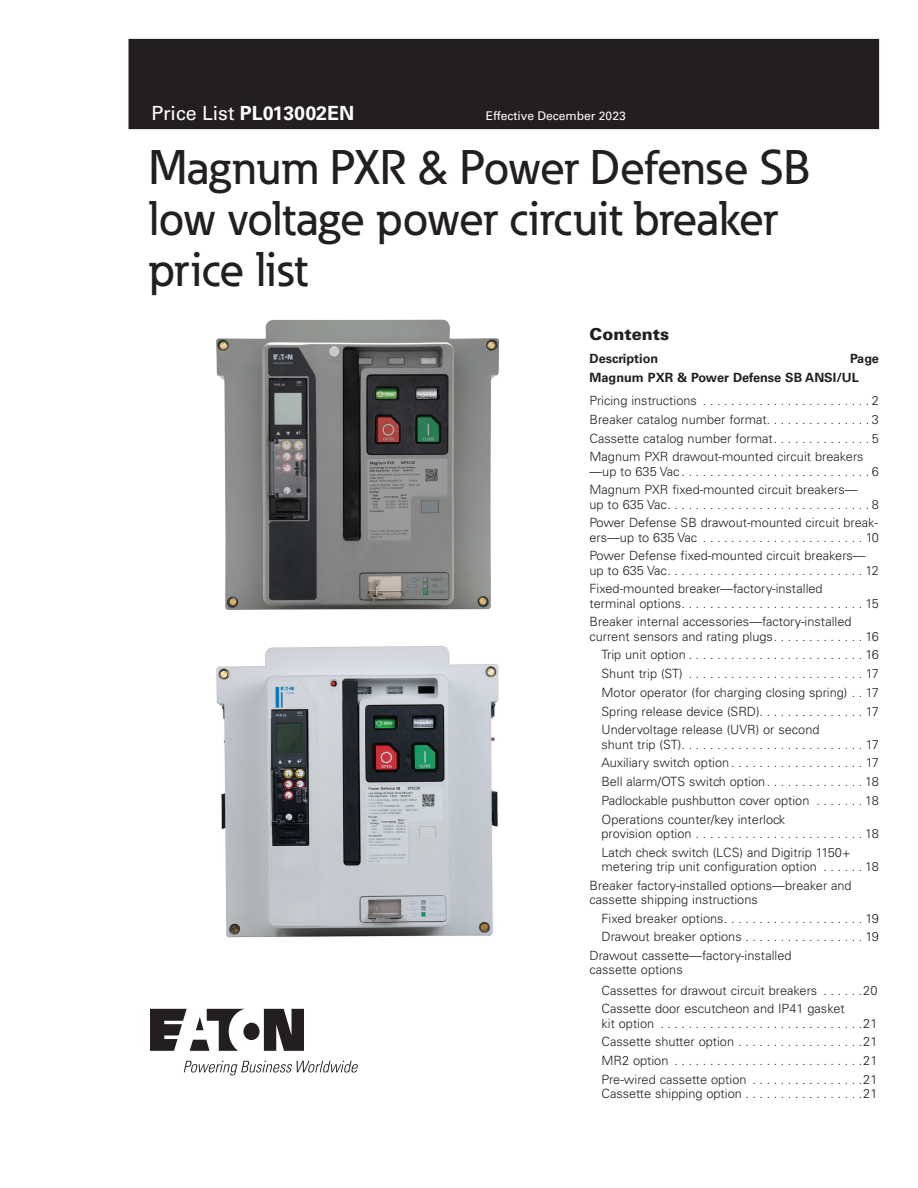
<style>
.page{position:relative;width:918px;height:1188px;background:#fff}
.page>*{position:absolute;margin:0;border:0;box-sizing:border-box;transform-origin:0 0}
._00_Product{font:500 48px/51px "Eaton";color:#231f20}
._00_Application{font:700 19.5px "Univers LT Std";color:#fff}
._01_Head1{font:900 16.5px "Univers LT Std";color:#231f20}
._10_TOC3__1_column{font:300 12.75px/14.2px "Univers LT Std";color:#231f20}
._10_TOC2__1_column{font:300 12.75px/14.2px "Univers LT Std";color:#231f20}
._02_Body{font:300 12.75px/14.2px "Univers LT Std";color:#231f20}
._10_TOC1{font:700 12.75px "Univers LT Std";color:#231f20}
._00_Brand_Effective{font:12px "Univers LT Std";color:#fff}
.s1{font-weight:400}
</style>
<div class="page">
<div style="left:129px;top:39px;width:750px;height:90px;background:#231f20"></div>
<svg style="left:150px;top:1009px;width:154px;height:42px"></svg>
<svg style="left:184px;top:1061px;width:174px;height:15px"></svg>
<img style="left:216px;top:319px;width:283px;height:291px">
<img style="left:216px;top:646px;width:283px;height:292px">
<p class="_00_Application" style="left:152px;top:101px;width:204px"><span class="s1">Price List</span> PL013002EN</p>
<p class="_00_Brand_Effective" style="left:486px;top:109px;width:141px">Effective December 2023</p>
<p class="_00_Product" style="left:148px;top:141px;width:662px">Magnum PXR &amp; Power Defense SB low voltage power circuit breaker price list</p>
<p class="_01_Head1" style="left:590px;top:323px;width:81px">Contents</p>
<p class="_10_TOC1" style="left:590px;top:351px;width:70px">Description</p>
<p class="_10_TOC1" style="left:850px;top:351px;width:30px">Page</p>
<p class="_10_TOC1" style="left:590px;top:370px;width:271px">Magnum PXR &amp; Power Defense SB ANSI/UL</p>
<p class="_10_TOC2__1_column" style="left:590px;top:393px;width:291px">Pricing instructions . . . . . . . . . . . . . . . . . . . . . . . 2</p>
<p class="_10_TOC2__1_column" style="left:590px;top:412px;width:291px">Breaker catalog number format . . . . . . . . . . . . . . 3</p>
<p class="_10_TOC2__1_column" style="left:590px;top:431px;width:291px">Cassette catalog number format . . . . . . . . . . . . . 5</p>
<p class="_10_TOC2__1_column" style="left:590px;top:450px;width:291px">Magnum PXR drawout-mounted circuit breakers —up to 635 Vac . . . . . . . . . . . . . . . . . . . . . . . . . . 6</p>
<p class="_10_TOC2__1_column" style="left:590px;top:483px;width:291px">Magnum PXR fixed-mounted circuit breakers—<br>up to 635 Vac . . . . . . . . . . . . . . . . . . . . . . . . . . . . 8</p>
<p class="_10_TOC2__1_column" style="left:590px;top:516px;width:291px">Power Defense SB drawout-mounted circuit break&shy;ers—up to 635 Vac . . . . . . . . . . . . . . . . . . . . . . 10</p>
<p class="_10_TOC2__1_column" style="left:590px;top:549px;width:291px">Power Defense fixed-mounted circuit breakers— up to 635 Vac . . . . . . . . . . . . . . . . . . . . . . . . . . . 12</p>
<p class="_10_TOC2__1_column" style="left:590px;top:582px;width:291px">Fixed-mounted breaker—factory-installed<br>terminal options . . . . . . . . . . . . . . . . . . . . . . . . . 15</p>
<p class="_10_TOC2__1_column" style="left:590px;top:615px;width:291px">Breaker internal accessories—factory-installed current sensors and rating plugs . . . . . . . . . . . . 16</p>
<p class="_10_TOC3__1_column" style="left:602px;top:648px;width:279px">Trip unit option . . . . . . . . . . . . . . . . . . . . . . . . 16</p>
<p class="_10_TOC3__1_column" style="left:602px;top:666px;width:279px">Shunt trip (ST) . . . . . . . . . . . . . . . . . . . . . . . . 17</p>
<p class="_10_TOC3__1_column" style="left:602px;top:685px;width:279px">Motor operator (for charging closing spring) . 17</p>
<p class="_10_TOC3__1_column" style="left:602px;top:704px;width:279px">Spring release device (SRD) . . . . . . . . . . . . . . 17</p>
<p class="_10_TOC3__1_column" style="left:602px;top:723px;width:279px">Undervoltage release (UVR) or second<br>shunt trip (ST) . . . . . . . . . . . . . . . . . . . . . . . . . 17</p>
<p class="_10_TOC3__1_column" style="left:602px;top:756px;width:279px">Auxiliary switch option . . . . . . . . . . . . . . . . . . 17</p>
<p class="_10_TOC3__1_column" style="left:602px;top:774px;width:279px">Bell alarm/OTS switch option . . . . . . . . . . . . . 18</p>
<p class="_10_TOC3__1_column" style="left:602px;top:793px;width:279px">Padlockable pushbutton cover option . . . . . . 18</p>
<p class="_10_TOC3__1_column" style="left:602px;top:812px;width:279px">Operations counter/key interlock<br>provision option . . . . . . . . . . . . . . . . . . . . . . . 18</p>
<p class="_10_TOC3__1_column" style="left:602px;top:845px;width:279px">Latch check switch (LCS) and Digitrip 1150+ metering trip unit configuration option . . . . . 18</p>
<p class="_10_TOC2__1_column" style="left:590px;top:878px;width:264px">Breaker factory-installed options—breaker and cassette shipping instructions</p>
<p class="_10_TOC3__1_column" style="left:602px;top:911px;width:279px">Fixed breaker options . . . . . . . . . . . . . . . . . . . 19</p>
<p class="_10_TOC3__1_column" style="left:602px;top:930px;width:279px">Drawout breaker options . . . . . . . . . . . . . . . . 19</p>
<p class="_02_Body" style="left:590px;top:948px;width:204px">Drawout cassette—factory-installed cassette options</p>
<p class="_10_TOC3__1_column" style="left:602px;top:983px;width:277px">Cassettes for drawout circuit breakers . . . . . 20</p>
<p class="_10_TOC3__1_column" style="left:602px;top:1002px;width:277px">Cassette door escutcheon and IP41 gasket<br>kit option . . . . . . . . . . . . . . . . . . . . . . . . . . . . 21</p>
<p class="_10_TOC3__1_column" style="left:602px;top:1035px;width:277px">Cassette shutter option . . . . . . . . . . . . . . . . . 21</p>
<p class="_10_TOC3__1_column" style="left:602px;top:1053px;width:277px">MR2 option . . . . . . . . . . . . . . . . . . . . . . . . . . 21</p>
<p class="_10_TOC3__1_column" style="left:602px;top:1072px;width:277px">Pre-wired cassette option . . . . . . . . . . . . . . . 21<br>Cassette shipping option . . . . . . . . . . . . . . . . 21</p>
</div>
